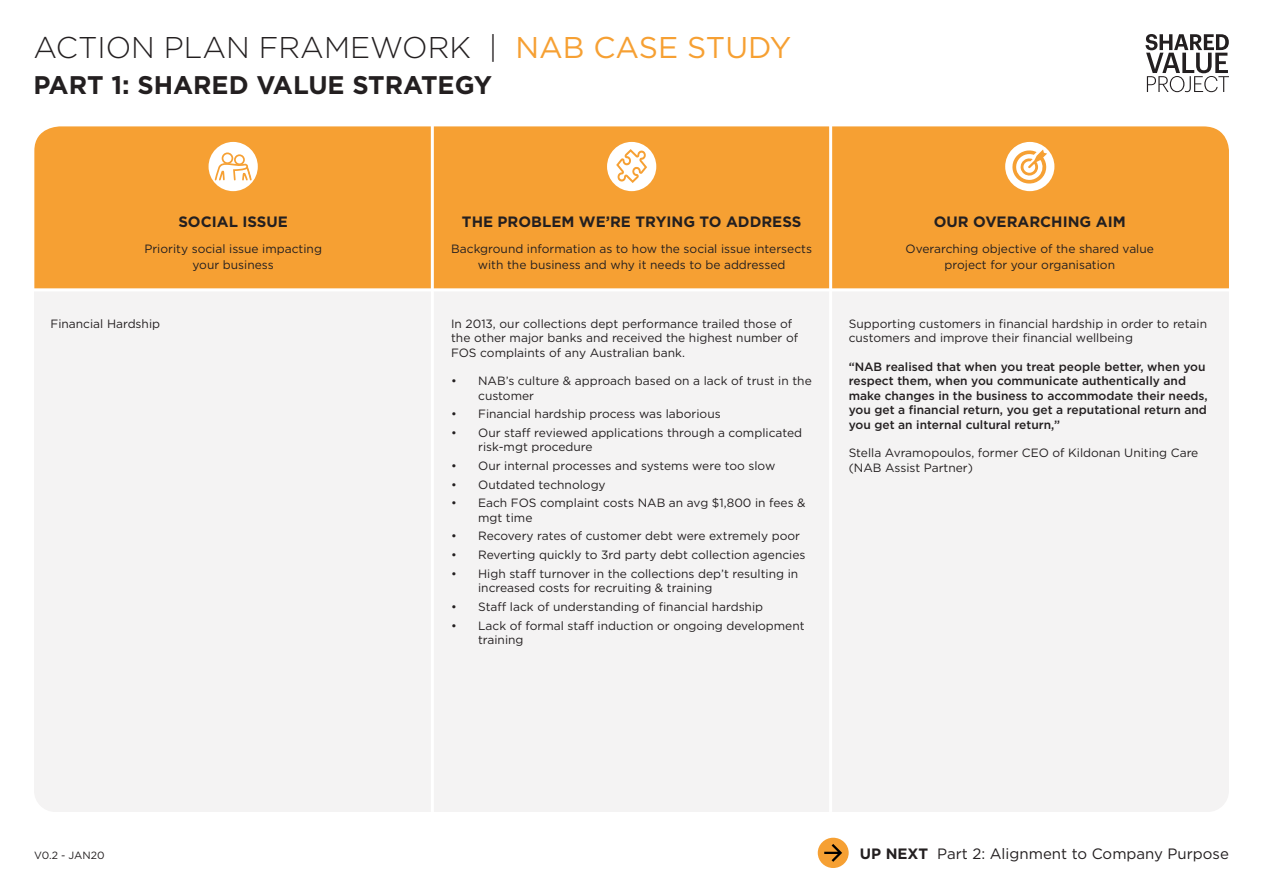
<style>
.page{position:relative;width:1263px;height:893px;background:#fff}
.page>*{position:absolute;margin:0;border:0;box-sizing:border-box;transform-origin:0 0}
.t1{font:300 30px "Gotham";color:#231f20}
.t2{font:700 25.5px "Gotham";color:#231f20}
.t3{font:700 15px "Gotham";color:#231f20}
.t4{font:15px "Gotham";color:#231f20}
.t5{font:12px/14.4px "Gotham";color:#231f20}
.t6{font:500 12px/14.4px "Gotham";color:#231f20}
.t7{font:10.5px "Gotham";color:#231f20}
.s1{font-weight:400;color:#f6a033}
.s2{font-weight:700}
</style>
<div class="page">
<div style="left:34px;top:292px;width:1195px;height:520px;background:#f4f3f3"></div>
<div style="left:34px;top:126px;width:1195px;height:162px;background:#f6a033"></div>
<div style="left:818px;top:838px;width:31px;height:30px;background:#f6a033;border-radius:50%"></div>
<hr style="left:431px;top:126px;width:3px;height:686px;background:#fff">
<hr style="left:829px;top:126px;width:3px;height:686px;background:#fff">
<svg style="left:1145px;top:34px;width:84px;height:58px"></svg>
<svg style="left:824px;top:844px;width:18px;height:18px"></svg>
<div style="left:209px;top:142px;width:49px;height:49px;background:#fff;border-radius:50%"></div>
<div style="left:607px;top:142px;width:49px;height:49px;background:#fff;border-radius:50%"></div>
<div style="left:1005px;top:142px;width:49px;height:49px;background:#fff;border-radius:50%"></div>
<svg style="left:616px;top:149px;width:31px;height:34px"></svg>
<svg style="left:1012px;top:150px;width:35px;height:34px"></svg>
<svg style="left:214px;top:152px;width:39px;height:30px"></svg>
<p class="t1" style="left:33px;top:28px;width:759px">ACTION PLAN FRAMEWORK | <span class="s1">NAB CASE STUDY</span></p>
<p class="t2" style="left:33px;top:68px;width:460px">PART 1: SHARED VALUE STRATEGY</p>
<p class="t3" style="left:178px;top:212px;width:111px">SOCIAL ISSUE</p>
<p class="t3" style="left:462px;top:212px;width:341px">THE PROBLEM WE’RE TRYING TO ADDRESS</p>
<p class="t3" style="left:934px;top:212px;width:193px">OUR OVERARCHING AIM</p>
<p class="t5" style="left:144px;top:240px;width:179px;line-height:16.5px;text-align:center">Priority social issue impacting your business</p>
<p class="t5" style="left:451px;top:240px;width:362px;line-height:16.5px;text-align:center">Background information as to how the social issue intersects with the business and why it needs to be addressed</p>
<p class="t5" style="left:906px;top:240px;width:250px;line-height:16.5px;text-align:center">Overarching objective of the shared value project for your organisation</p>
<p class="t5" style="left:51px;top:316px;width:111px">Financial Hardship</p>
<p class="t7" style="left:34px;top:848px;width:72px">V0.2 - JAN20</p>
<p class="t5" style="left:451px;top:316px;width:348px">In 2013, our collections dept performance trailed those of the other major banks and received the highest number of<br>FOS complaints of any Australian bank.</p>
<p class="t5" style="left:478px;top:374px;width:335px;text-indent:-27px">• NAB’s culture &amp; approach based on a lack of trust in the customer</p>
<p class="t5" style="left:451px;top:407px;width:271px">• Financial hardship process was laborious</p>
<p class="t5" style="left:478px;top:425px;width:325px;text-indent:-27px">• Our staff reviewed applications through a complicated risk-mgt procedure</p>
<p class="t5" style="left:451px;top:458px;width:326px">• Our internal processes and systems were too slow</p>
<p class="t5" style="left:451px;top:477px;width:156px">• Outdated technology</p>
<p class="t5" style="left:478px;top:496px;width:329px;text-indent:-27px">• Each FOS complaint costs NAB an avg $1,800 in fees &amp; mgt time</p>
<p class="t5" style="left:451px;top:529px;width:350px">• Recovery rates of customer debt were extremely poor</p>
<p class="t5" style="left:451px;top:547px;width:356px">• Reverting quickly to 3rd party debt collection agencies</p>
<p class="t5" style="left:478px;top:566px;width:322px;text-indent:-27px">• High staff turnover in the collections dep’t resulting in increased costs for recruiting &amp; training</p>
<p class="t5" style="left:451px;top:599px;width:313px">• Staff lack of understanding of financial hardship</p>
<p class="t5" style="left:478px;top:618px;width:328px;text-indent:-27px">• Lack of formal staff induction or ongoing development training</p>
<p class="t5" style="left:849px;top:316px;width:360px">Supporting customers in financial hardship in order to retain customers and improve their financial wellbeing</p>
<p class="t6" style="left:849px;top:359px;width:361px">“NAB realised that when you treat people better, when you respect them, when you communicate authentically and make changes in the business to accommodate their needs, you get a financial return, you get a reputational return and you get an internal cultural return,”</p>
<p class="t5" style="left:849px;top:446px;width:351px">Stella Avramopoulos, former CEO of Kildonan Uniting Care (NAB Assist Partner)</p>
<p class="t4" style="left:860px;top:844px;width:371px"><span class="s2">UP NEXT</span> Part 2: Alignment to Company Purpose</p>
</div>
